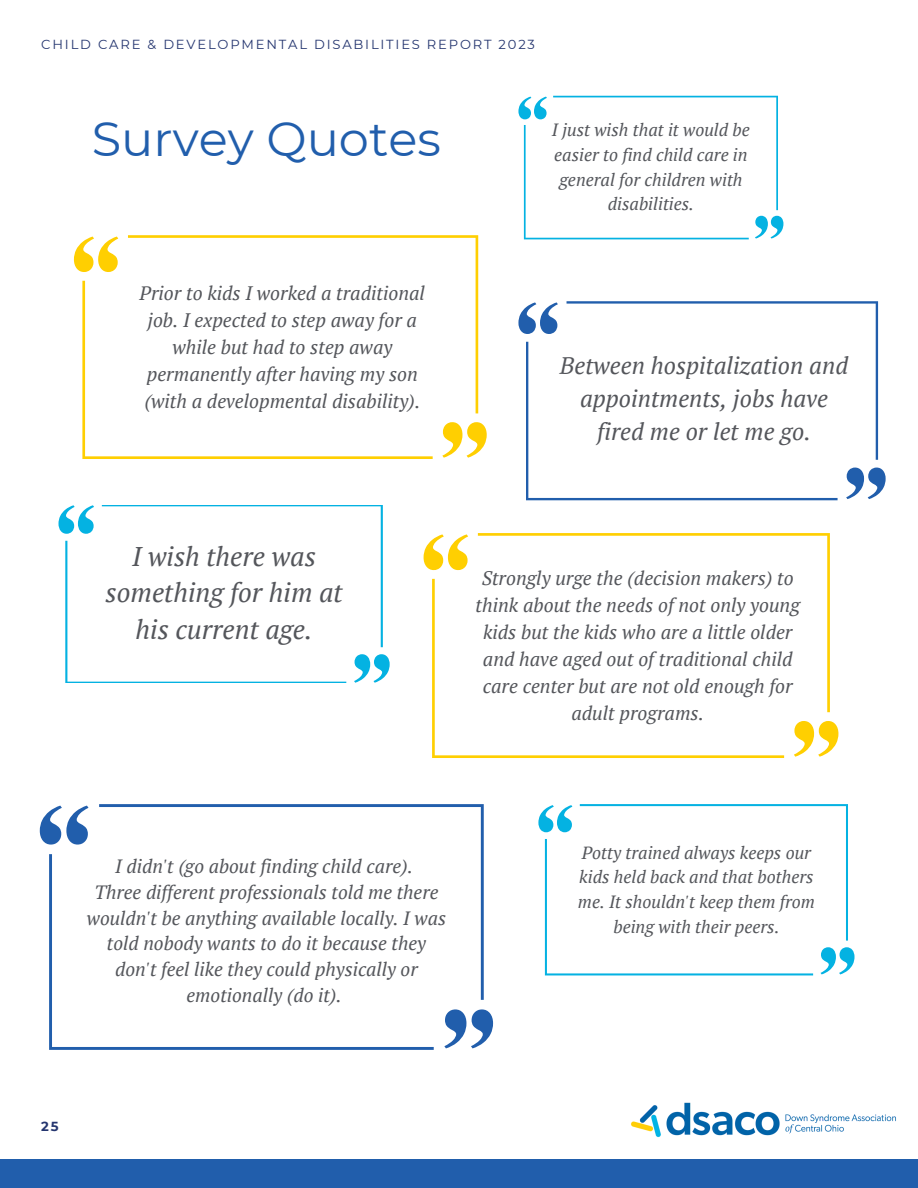
<style>
.page{position:relative;width:918px;height:1188px;background:#fff}
.page>*{position:absolute;margin:0;border:0;box-sizing:border-box;transform-origin:0 0}
.t1{font:48px "Montserrat";color:#215eac}
.t2{font:italic 27px/36.8px "PT Serif";color:#54565b;text-align:center}
.t3{font:italic 24px/32.7px "PT Serif";color:#54565b;text-align:center}
.t4{font:italic 19.5px/27px "PT Serif";color:#54565b;text-align:center}
.t5{font:italic 19.2px/25.8px "PT Serif";color:#54565b;text-align:center}
.t6{font:italic 17.7px/24.8px "PT Serif";color:#54565b;text-align:center}
.t7{font:13.05px "Montserrat";letter-spacing:.135em;color:#24356f}
.t8{font:700 13.05px "Montserrat";color:#24356f}
</style>
<div class="page">
<img style="left:631px;top:1102px;width:265px;height:36px">
<div style="left:0;top:1159px;width:918px;height:29px;background:#215eac"></div>
<svg style="left:74px;top:237px;width:413px;height:216px"></svg>
<svg style="left:82px;top:235px;width:396px;height:224px"></svg>
<svg style="left:40px;top:811px;width:453px;height:231px"></svg>
<svg style="left:49px;top:804px;width:435px;height:246px"></svg>
<svg style="left:58px;top:510px;width:331px;height:168px"></svg>
<svg style="left:65px;top:505px;width:318px;height:178px"></svg>
<svg style="left:518px;top:96px;width:265px;height:143px"></svg>
<svg style="left:424px;top:540px;width:414px;height:211px"></svg>
<svg style="left:432px;top:533px;width:398px;height:225px"></svg>
<svg style="left:518px;top:302px;width:367px;height:193px"></svg>
<svg style="left:526px;top:301px;width:352px;height:199px"></svg>
<svg style="left:538px;top:809px;width:317px;height:165px"></svg>
<svg style="left:545px;top:804px;width:303px;height:171px"></svg>
<p class="t7" style="left:41px;top:36px;width:495px">CHILD CARE &amp; DEVELOPMENTAL DISABILITIES REPORT 2023</p>
<p class="t1" style="left:92px;top:109px;width:351px">Survey Quotes</p>
<p class="t6" style="left:552px;top:117px;width:199px">I just wish that it would be easier to find child care in general for children with disabilities.</p>
<p class="t4" style="left:140px;top:279px;width:287px">Prior to kids I worked a traditional job. I expected to step away for a while but had to step away permanently after having my son (with a developmental disability).</p>
<p class="t3" style="left:560px;top:349px;width:290px">Between hospitalization and appointments, jobs have fired me or let me go.</p>
<p class="t2" style="left:105px;top:537px;width:239px">I wish there was something for him at his current age.</p>
<p class="t4" style="left:476px;top:564px;width:326px">Strongly urge the (decision makers) to think about the needs of not only young kids but the kids who are a little older and have aged out of traditional child care center but are not old enough for adult programs.</p>
<p class="t5" style="left:115px;top:853px;width:299px">I didn't (go about finding child care).</p>
<p class="t5" style="left:87px;top:879px;width:361px">Three different professionals told me there wouldn't be anything available locally. I was told nobody wants to do it because they don't feel like they could physically or emotionally (do it).</p>
<p class="t8" style="left:41px;top:1118px;width:19px">25</p>
<p class="t6" style="left:578px;top:839px;width:239px">Potty trained always keeps our kids held back and that bothers me. It shouldn't keep them from being with their peers.</p>
</div>
